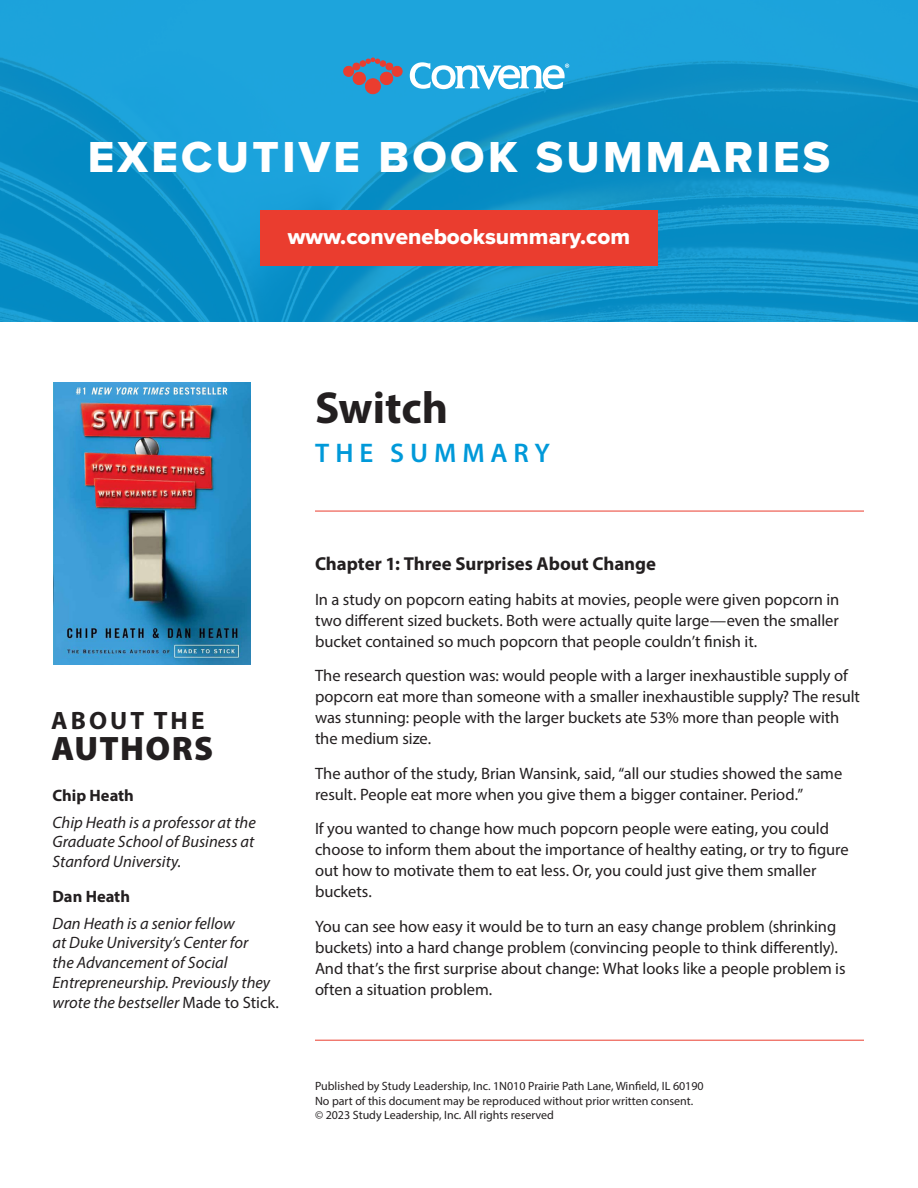
<style>
.page{position:relative;width:918px;height:1188px;background:#fff}
.page>*{position:absolute;margin:0;border:0;box-sizing:border-box;transform-origin:0 0}
.t1{font:45px "Proxima Nova Extrabld";letter-spacing:.075em;color:#fff}
.t2{font:700 45px "Myriad Pro";color:#231f20}
.t3{font:900 34.05px "Myriad Pro";letter-spacing:.04em;color:#231f20}
.t4{font:600 27px "Myriad Pro";letter-spacing:.22em;color:#0099d9}
.t5{font:700 25.2px "Myriad Pro";letter-spacing:.12em;color:#231f20}
.t6{font:22.5px "Proxima Nova Extrabld";color:#fff}
.Chap_Head{font:700 18.75px "Myriad Pro";color:#231f20}
.summary_basic_paragraph{font:16.5px/21px "Myriad Pro";letter-spacing:-.005em;color:#231f20}
.author_description{font:italic 16.5px/19.8px "Myriad Pro";color:#231f20;text-align:justify}
.author_name{font:700 16.5px "Myriad Pro";color:#231f20}
.t7{font:12px "Myriad Pro";color:#231f20}
.s1{font-style:normal}
</style>
<div class="page">
<img style="left:0;top:0;width:918px;height:322px">
<div style="left:260px;top:210px;width:398px;height:56px;background:#ea3d2f"></div>
<svg style="left:343px;top:58px;width:60px;height:36px;background:#707995"></svg>
<svg style="left:410px;top:62px;width:159px;height:28px"></svg>
<hr style="left:315px;top:511px;width:549px;height:1px;background:#ea3d2f">
<hr style="left:315px;top:1040px;width:549px;height:1px;background:#ea3d2f">
<img style="left:54px;top:382px;width:197px;height:283px">
<p class="t1" style="left:88px;top:124px;width:744px">EXECUTIVE BOOK SUMMARIES</p>
<p class="t6" style="left:288px;top:220px;width:344px">www.convenebooksummary.com</p>
<p class="t2" style="left:315px;top:379px;width:135px">Switch</p>
<p class="t4" style="left:315px;top:436px;width:236px">THE SUMMARY</p>
<p class="t5" style="left:51px;top:705px;width:155px">ABOUT THE</p>
<p class="t3" style="left:51px;top:725px;width:163px">AUTHORS</p>
<p class="author_name" style="left:52px;top:785px;width:83px">Chip Heath</p>
<p class="author_description" style="left:52px;top:812px;width:205px">Chip Heath is a professor at the Graduate School of Business at Stanford University.</p>
<p class="author_name" style="left:52px;top:886px;width:79px">Dan Heath</p>
<p class="author_description" style="left:52px;top:913px;width:228px;text-align:left">Dan Heath is a senior fellow<br>at Duke University’s Center for<br>the Advancement of Social<br>Entrepreneurship. Previously they wrote the bestseller <span class="s1">Made to Stick.</span></p>
<p class="Chap_Head" style="left:315px;top:552px;width:342px">Chapter 1: Three Surprises About Change</p>
<p class="summary_basic_paragraph" style="left:315px;top:588px;width:526px;text-align:justify">In a study on popcorn eating habits at movies, people were given popcorn in two different sized buckets. Both were actually quite large—even the smaller bucket contained so much popcorn that people couldn’t finish it.</p>
<p class="summary_basic_paragraph" style="left:315px;top:665px;width:547px">The research question was: would people with a larger inexhaustible supply of popcorn eat more than someone with a smaller inexhaustible supply? The result was stunning: people with the larger buckets ate 53% more than people with the medium size.</p>
<p class="summary_basic_paragraph" style="left:315px;top:762px;width:529px">The author of the study, Brian Wansink, said, “all our studies showed the same result. People eat more when you give them a bigger container. Period.”</p>
<p class="summary_basic_paragraph" style="left:315px;top:818px;width:535px">If you wanted to change how much popcorn people were eating, you could choose to inform them about the importance of healthy eating, or try to figure out how to motivate them to eat less. Or, you could just give them smaller buckets.</p>
<p class="summary_basic_paragraph" style="left:315px;top:915px;width:532px">You can see how easy it would be to turn an easy change problem (shrinking buckets) into a hard change problem (convincing people to think differently).<br>And that’s the first surprise about change: What looks like a people problem is often a situation problem.</p>
<p class="t7" style="left:315px;top:1079px;width:390px">Published by Study Leadership, Inc. 1N010 Prairie Path Lane, Winfield, IL 60190</p>
<p class="t7" style="left:315px;top:1093px;width:380px">No part of this document may be reproduced without prior written consent.</p>
<p class="t7" style="left:315px;top:1108px;width:241px">© 2023 Study Leadership, Inc. All rights reserved</p>
</div>
